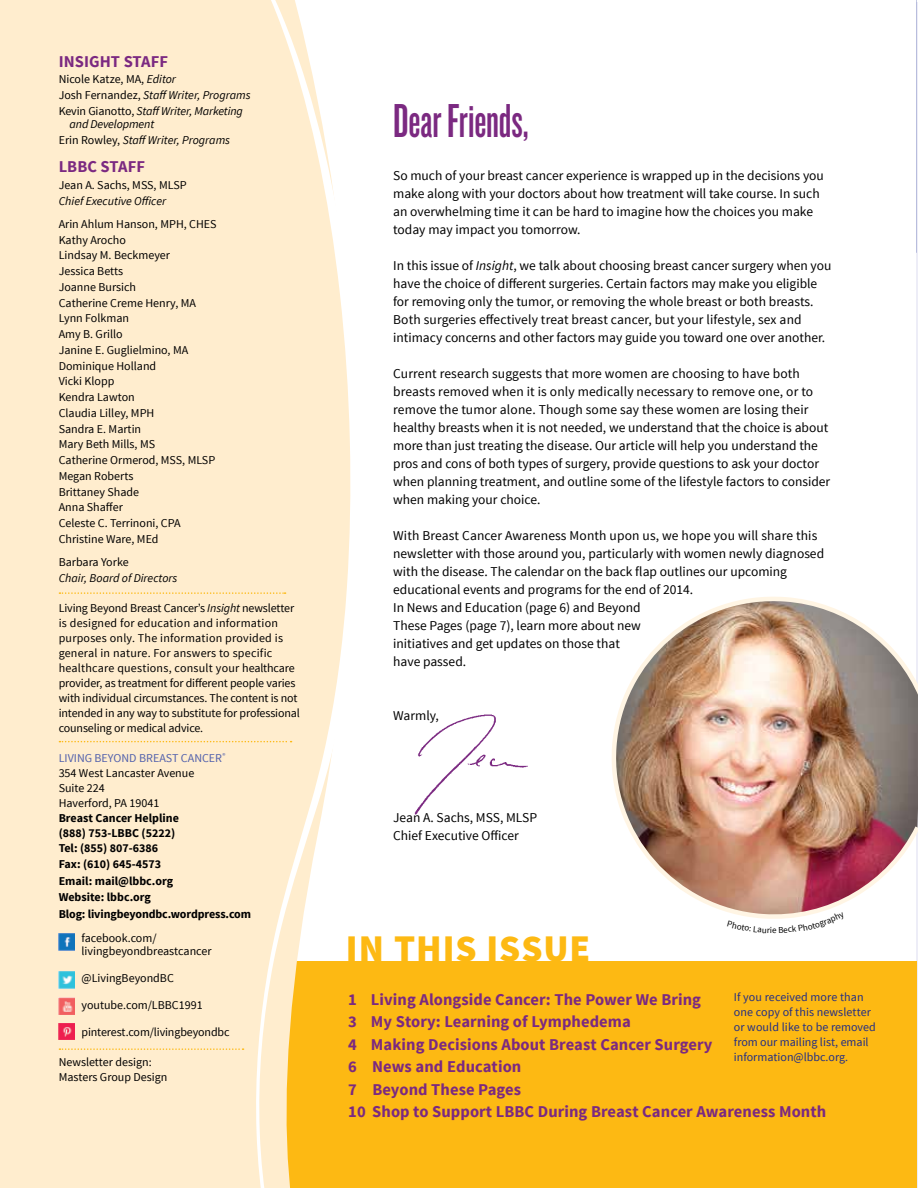
<style>
.page{position:relative;width:918px;height:1188px;background:#fff}
.page>*{position:absolute;margin:0;border:0;box-sizing:border-box;transform-origin:0 0}
.t1{font:49.5px "Knockout HTF47 Bantamweight";letter-spacing:-.005em;color:#7b2981}
.t2{font:900 37.5px "Source Sans Pro";color:#fdb913}
.t3{font:700 16.5px/22.5px "Source Sans Pro";letter-spacing:.005em;color:#7b2981}
.t4{font:13.5px/18px "Source Sans Pro";color:#000}
.t5{font:12px/15.8px "Source Sans Pro";color:#000}
.t6{font:italic 12px/15.8px "Source Sans Pro";color:#000}
.t7{font:700 12px/16.5px "Source Sans Pro";color:#000}
.t8{font:12px/15px "Source Sans Pro";color:#232e84}
.t9{font:12px "Source Sans Pro";color:#5261ac}
.t10{font:9px "Source Sans Pro";color:#000}
.s1{font-style:normal}
.s2{font-style:italic}
.s3{color:#5261ac}
</style>
<div class="page">
<svg style="left:916px;top:2px;width:2px;height:1186px;background:#e8ded1"></svg>
<svg style="left:916px;top:211px;width:2px;height:79px"></svg>
<img style="left:612px;top:588px;width:306px;height:338px">
<img style="left:422px;top:714px;width:106px;height:92px">
<div style="left:264px;top:961px;width:652px;height:227px;background:#fdb913"></div>
<svg style="left:0;top:0;width:422px;height:1188px;background:#feedce"></svg>
<svg style="left:374px;top:0;width:12px;height:1188px"></svg>
<svg style="left:212px;top:0;width:162px;height:1188px;fill:#ffedce"></svg>
<img style="left:59px;top:1024px;width:16px;height:16px">
<img style="left:59px;top:998px;width:16px;height:16px">
<img style="left:59px;top:972px;width:16px;height:16px">
<img style="left:59px;top:934px;width:16px;height:16px">
<svg style="left:59px;top:592px;width:227px;height:2px"></svg>
<svg style="left:59px;top:741px;width:233px;height:1px"></svg>
<svg style="left:59px;top:1048px;width:185px;height:2px"></svg>
<svg style="left:727px;top:921px;width:45px;height:5px"></svg>
<svg style="left:779px;top:912px;width:66px;height:14px"></svg>
<p class="t3" style="left:59px;top:51px;width:15px">Insig</p>
<p class="t3" style="left:100px;top:51px;width:43px">ht Staff</p>
<p class="t6" style="left:59px;top:71px;width:194px"><span class="s1">Nicole Katze, MA,</span> Editor<br><span class="s1">Josh Fernandez,</span> Staff Writer, Programs<br><span class="s1">Kevin Gianotto,</span> Staff Writer, Marketing</p>
<p class="t6" style="left:59px;top:116px;width:173px;text-indent:11px">and Development<br><span class="s1">Erin Rowley,</span> Staff Writer, Programs</p>
<p class="t3" style="left:59px;top:156px;width:61px">LBBC Staff</p>
<p class="t5" style="left:59px;top:177px;width:130px">Jean A. Sachs, MSS, MLSP</p>
<p class="t6" style="left:59px;top:193px;width:109px">Chief Executive Officer</p>
<p class="t5" style="left:59px;top:216px;width:159px">Arin Ahlum Hanson, MPH, CHES<br>Kathy Arocho<br>Lindsay M. Beckmeyer<br>Jessica Betts<br>Joanne Bursich<br>Catherine Creme Henry, MA<br>Lynn Folkman<br>Amy B. Grillo<br>Janine E. Guglielmino, MA<br>Dominique Holland<br>Vicki Klopp<br>Kendra Lawton<br>Claudia Lilley, MPH<br>Sandra E. Martin<br>Mary Beth Mills, MS<br>Catherine Ormerod, MSS, MLSP<br>Megan Roberts<br>Brittaney Shade<br>Anna Shaffer<br>Celeste C. Terrinoni, CPA<br>Christine Ware, MEd</p>
<p class="t5" style="left:59px;top:554px;width:71px">Barbara Yorke</p>
<p class="t6" style="left:59px;top:570px;width:120px">Chair, Board of Directors</p>
<p class="t5" style="left:59px;top:601px;width:243px;line-height:15px">Living Beyond Breast Cancer’s <span class="s2">Insight</span> newsletter is designed for education and information purposes only. The information provided is general in nature. For answers to specific healthcare questions, consult your healthcare provider, as treatment for different people varies with individual circumstances. The content is not intended in any way to substitute for professional counseling or medical advice.</p>
<p class="t9" style="left:59px;top:750px;width:12px">Living</p>
<p class="t9" style="left:95px;top:750px;width:28px">Beyond</p>
<p class="t9" style="left:139px;top:750px;width:28px">Breast</p>
<p class="t5" style="left:59px;top:751px;width:168px;line-height:15px;text-indent:122px"><span class="s3">Cancer</span><sup>®<br></sup>354 West Lancaster Avenue<br>Suite 224<br>Haverford, PA 19041</p>
<p class="t7" style="left:59px;top:811px;width:122px;line-height:15px">Breast Cancer Helpline (888) 753-LBBC (5222)<br>Tel: (855) 807-6386</p>
<p class="t7" style="left:59px;top:857px;width:194px">Fax: (610) 645-4573<br>Email: mail@lbbc.org<br>Website: lbbc.org<br>Blog: livingbeyondbc.wordpress.com</p>
<p class="t5" style="left:82px;top:931px;width:132px;line-height:13.5px">facebook.com/ livingbeyondbreastcancer</p>
<p class="t5" style="left:82px;top:971px;width:94px">@LivingBeyondBC</p>
<p class="t5" style="left:82px;top:998px;width:123px">youtube.com/LBBC1991</p>
<p class="t5" style="left:82px;top:1025px;width:150px">pinterest.com/livingbeyondbc</p>
<p class="t5" style="left:59px;top:1055px;width:110px;line-height:15px">Newsletter design:<br>Masters Group Design</p>
<h1 class="t1" style="left:393px;top:96px;width:137px">Dear Friends,</h1>
<p class="t4" style="left:393px;top:167px;width:432px">So much of your breast cancer experience is wrapped up in the decisions you make along with your doctors about how treatment will take course. In such an overwhelming time it can be hard to imagine how the choices you make today may impact you tomorrow.</p>
<p class="t4" style="left:393px;top:257px;width:440px">In this issue of <span class="s2">Insight</span>, we talk about choosing breast cancer surgery when you have the choice of different surgeries. Certain factors may make you eligible for removing only the tumor, or removing the whole breast or both breasts.<br>Both surgeries effectively treat breast cancer, but your lifestyle, sex and intimacy concerns and other factors may guide you toward one over another.</p>
<p class="t4" style="left:393px;top:365px;width:439px">Current research suggests that more women are choosing to have both breasts removed when it is only medically necessary to remove one, or to remove the tumor alone. Though some say these women are losing their healthy breasts when it is not needed, we understand that the choice is about more than just treating the disease. Our article will help you understand the pros and cons of both types of surgery, provide questions to ask your doctor when planning treatment, and outline some of the lifestyle factors to consider when making your choice.</p>
<p class="t4" style="left:393px;top:527px;width:433px">With Breast Cancer Awareness Month upon us, we hope you will share this newsletter with those around you, particularly with women newly diagnosed with the disease. The calendar on the back flap outlines our upcoming educational events and programs for the end of 2014.<br>In News and Education (page 6) and Beyond<br>These Pages (page 7), learn more about new<br>initiatives and get updates on those that<br>have passed.</p>
<p class="t4" style="left:393px;top:707px;width:47px">Warmly,</p>
<p class="t4" style="left:393px;top:809px;width:146px">Jean A. Sachs, MSS, MLSP<br>Chief Executive Officer</p>
<h2 class="t2" style="left:346px;top:924px;width:241px">IN THIS ISSUE</h2>
<p class="t10" style="left:772px;top:924px;width:6px">e</p>
<p class="t8" style="left:734px;top:990px;width:143px">If you received more than one copy of this newsletter or would like to be removed from our mailing list, email information@lbbc.org.</p>
<p class="t3" style="left:348px;top:988px;width:480px">1 Living Alongside Cancer: The Power We Bring<br>3 My Story: Learning of Lymphedema<br>4 Making Decisions About Breast Cancer Surgery<br>6 News and Education<br>7 Beyond These Pages<br>10 Shop to Support LBBC During Breast Cancer Awareness Month</p>
</div>
